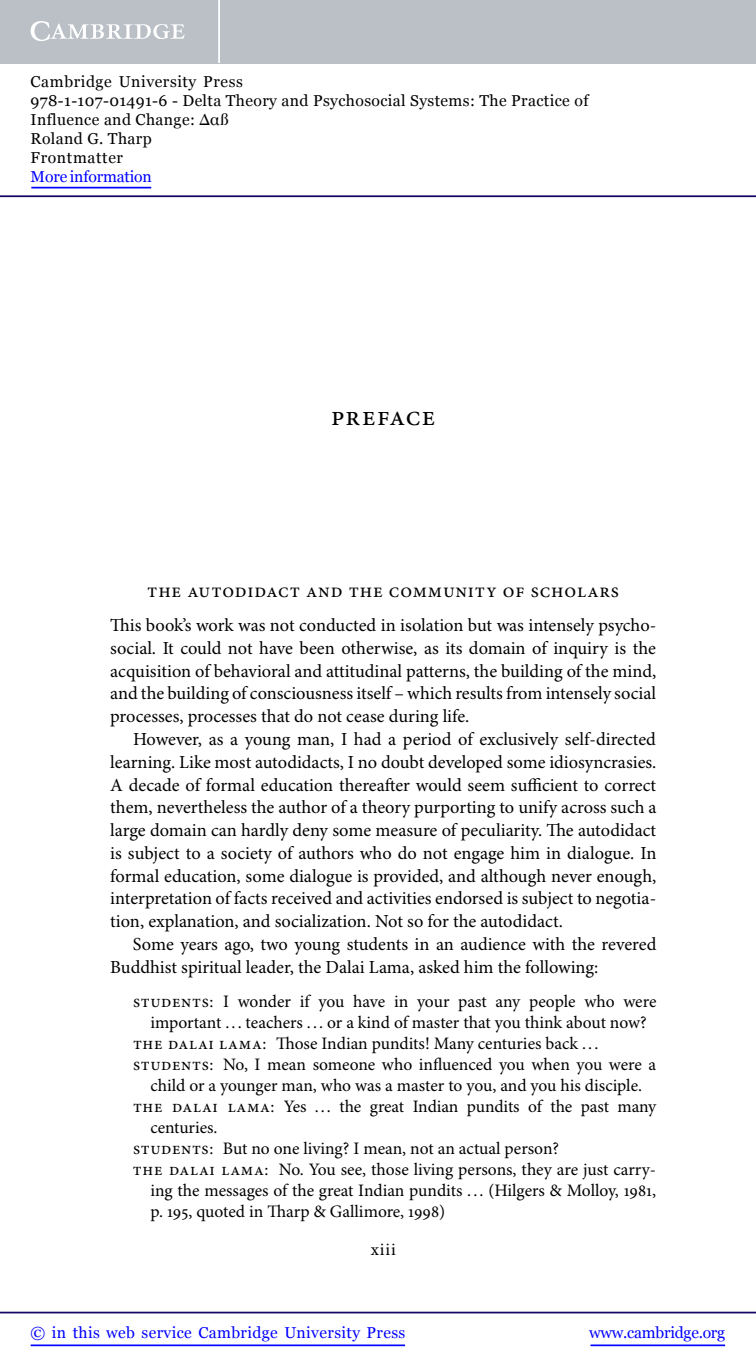
<style>
.page{position:relative;width:756px;height:1371px;background:#fff}
.page>*{position:absolute;margin:0;border:0;box-sizing:border-box;transform-origin:0 0}
.t1{font:28px "Minion Pro";letter-spacing:.04em;color:#000}
.t2{font:20.12px "Minion Pro";letter-spacing:.04em;color:#000}
.t3{font:18.38px/22.8px "Minion Pro";letter-spacing:-.01em;color:#000;text-align:justify}
.t4{font:17.5px "Minion Pro";letter-spacing:.035em;color:#000}
.t5{font:17.5px "Minion Pro";color:#000}
.t6{font:15.75px/18.9px "Georgia";letter-spacing:.025em;color:#000}
.t7{font:15.75px "Georgia";letter-spacing:.025em;color:#00f}
.t8{font:15.75px "Georgia";letter-spacing:-.015em;color:#00f}
.t9{font:15.75px "Georgia";letter-spacing:-.01em;color:#00f}
</style>
<div class="page">
<hr style="left:591px;top:1344px;width:134px;height:1px;background:#00f">
<hr style="left:0;top:1311px;width:756px;height:2px;background:#150666">
<hr style="left:31px;top:1344px;width:374px;height:1px;background:#00f">
<div style="left:0;top:0;width:756px;height:63px;background:#bac0c6"></div>
<svg style="left:31px;top:21px;width:154px;height:20px"></svg>
<hr style="left:218px;top:0;width:2px;height:63px;background:#fff">
<hr style="left:0;top:195px;width:756px;height:2px;background:#150666">
<hr style="left:31px;top:187px;width:120px;height:1px;background:#00f">
<p class="t6" style="left:31px;top:72px;width:559px">Cambridge University Press<br>978-1-107-01491-6 - Delta Theory and Psychosocial Systems: The Practice of<br>Influence and Change: Δαß<br>Roland G. Tharp<br>Frontmatter</p>
<p class="t9" style="left:31px;top:167px;width:123px">More information</p>
<h1 class="t1" style="left:331px;top:404px;width:106px">Preface</h1>
<p class="t2" style="left:147px;top:582px;width:473px">the autodidact and the community of scholars</p>
<p class="t3" style="left:110px;top:615px;width:548px">This book’s work was not conducted in isolation but was intensely psycho&shy;social. It could not have been otherwise, as its domain of inquiry is the acquisition of behavioral and attitudinal patterns, the building of the mind, and the building of consciousness itself – which results from intensely social processes, processes that do not cease during life.</p>
<p class="t3" style="left:110px;top:729px;width:548px;text-indent:23px">However, as a young man, I had a period of exclusively self-directed learning. Like most autodidacts, I no doubt developed some idiosyncrasies.<br>A decade of formal education thereafter would seem sufficient to correct them, nevertheless the author of a theory purporting to unify across such a large domain can hardly deny some measure of peculiarity. The autodidact is subject to a society of authors who do not engage him in dialogue. In formal education, some dialogue is provided, and although never enough, interpretation of facts received and activities endorsed is subject to negotia&shy;tion, explanation, and socialization. Not so for the autodidact.</p>
<p class="t3" style="left:110px;top:934px;width:548px;text-indent:23px">Some years ago, two young students in an audience with the revered<br>Buddhist spiritual leader, the Dalai Lama, asked him the following:</p>
<p class="t4" style="left:133px;top:994px;width:525px">Students: I wonder if you have in your past any people who were</p>
<p class="t4" style="left:151px;top:1015px;width:498px">important . . . teachers . . . or a kind of master that you think about now?</p>
<p class="t4" style="left:133px;top:1036px;width:467px">The Dalai Lama: Those Indian pundits! Many centuries back . . .</p>
<p class="t4" style="left:133px;top:1057px;width:525px">Students: No, I mean someone who influenced you when you were a</p>
<p class="t4" style="left:151px;top:1078px;width:493px">child or a younger man, who was a master to you, and you his disciple.</p>
<p class="t4" style="left:133px;top:1099px;width:525px">The Dalai Lama: Yes . . . the great Indian pundits of the past many</p>
<p class="t4" style="left:151px;top:1120px;width:68px">centuries.</p>
<p class="t4" style="left:133px;top:1141px;width:428px">Students: But no one living? I mean, not an actual person?</p>
<p class="t4" style="left:133px;top:1162px;width:525px">The Dalai Lama: No. You see, those living persons, they are just carry-</p>
<p class="t4" style="left:151px;top:1183px;width:507px">ing the messages of the great Indian pundits . . . (Hilgers &amp; Molloy, 1981 ,</p>
<p class="t5" style="left:151px;top:1204px;width:296px">p. 195, quoted in Tharp &amp; Gallimore, 1998)</p>
<p class="t4" style="left:371px;top:1242px;width:26px">xiii</p>
<p class="t7" style="left:31px;top:1323px;width:376px">© in this web service Cambridge University Press</p>
<p class="t8" style="left:589px;top:1323px;width:137px">www.cambridge.org</p>
</div>
